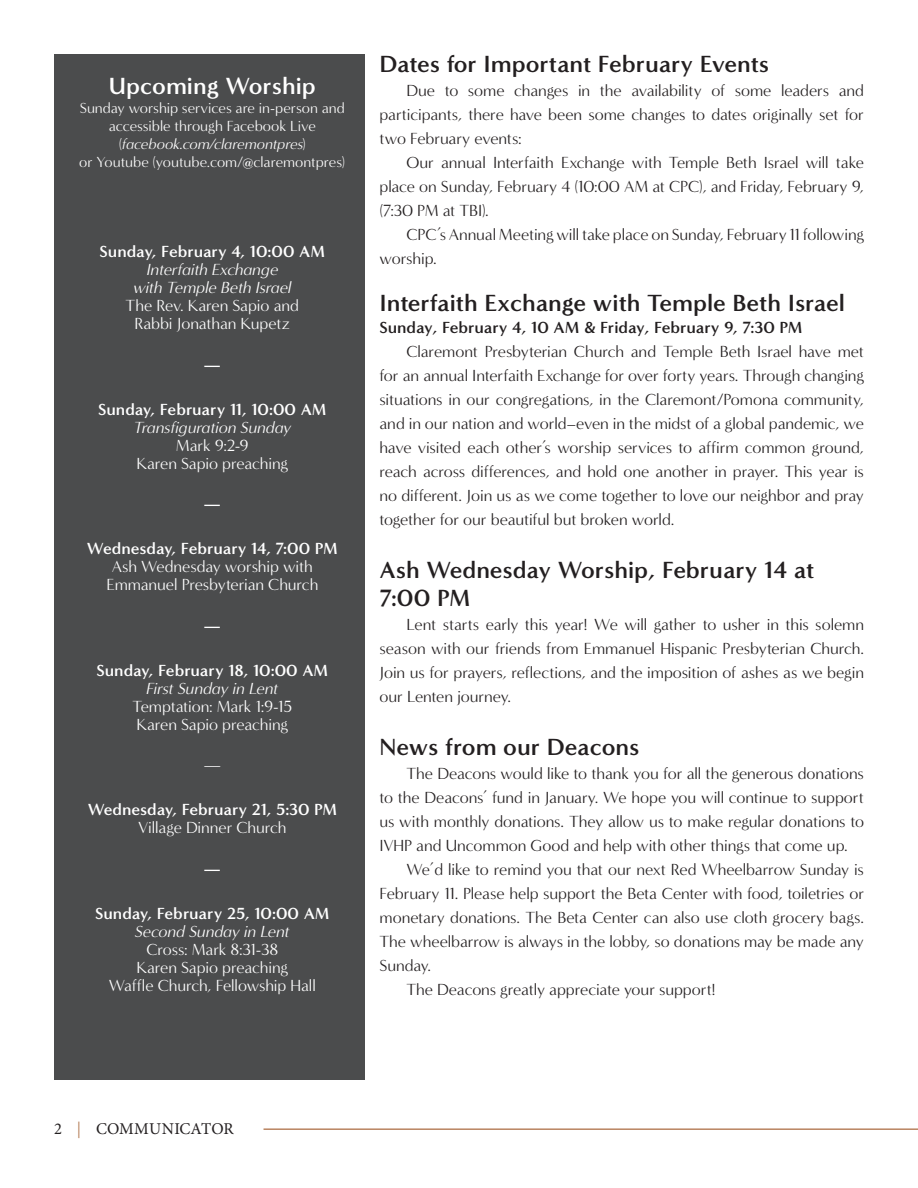
<style>
.page{position:relative;width:918px;height:1188px;background:#fff}
.page>*{position:absolute;margin:0;border:0;box-sizing:border-box;transform-origin:0 0}
.Title_Style_1{font:700 24px/28.5px "Minerva Modern";color:#231f20}
.Title_Style_1-2{font:700 24px "Minerva Modern";color:#fff}
.t1{font:16.5px/24px "Minerva Modern";letter-spacing:-.005em;color:#231f20;text-align:justify}
.t2{font:16.5px/18px "Minerva Modern";letter-spacing:-.005em;color:#fff;text-align:center}
.t3{font:700 16.5px "Minerva Modern";color:#fff}
.t4{font:italic 16.5px "Minerva Modern";letter-spacing:-.01em;color:#fff}
.Title_Style_1-3{font:700 16.5px "Minerva Modern";color:#231f20}
.t5{font:16.5px "Minion Pro";letter-spacing:.005em;color:#231f20}
.Title_Style_1-4{font:15px/18px "Minerva Modern";color:#fff;text-align:center}
.s1{font-style:italic}
.s2{color:#b98460}
</style>
<div class="page">
<hr style="left:264px;top:1128px;width:654px;height:2px;background:#b98460">
<div style="left:55px;top:55px;width:310px;height:1025px;background:#4b4c4d"></div>
<p class="Title_Style_1-2" style="left:109px;top:71px;width:209px">Upcoming Worship</p>
<p class="Title_Style_1-4" style="left:79px;top:99px;width:268px">Sunday worship services are in-person and accessible through Facebook Live (<span class="s1">facebook.com/claremontpres</span>)<br>or Youtube (youtube.com/@claremontpres)</p>
<p class="t3" style="left:100px;top:242px;width:227px">Sunday, February 4, 10:00 AM</p>
<p class="t4" style="left:146px;top:260px;width:133px">Interfaith Exchange</p>
<p class="t4" style="left:133px;top:278px;width:160px">with Temple Beth Israel</p>
<p class="t2" style="left:126px;top:297px;width:175px">The Rev. Karen Sapio and<br>Rabbi Jonathan Kupetz</p>
<p class="t3" style="left:204px;top:354px;width:18px">—</p>
<p class="t3" style="left:98px;top:399px;width:230px">Sunday, February 11, 10:00 AM</p>
<p class="t4" style="left:133px;top:418px;width:159px">Transfiguration Sunday</p>
<p class="t2" style="left:176px;top:436px;width:74px">Mark 9:2-9</p>
<p class="t2" style="left:137px;top:454px;width:153px">Karen Sapio preaching</p>
<p class="t3" style="left:204px;top:494px;width:18px">—</p>
<p class="t3" style="left:87px;top:539px;width:252px">Wednesday, February 14, 7:00 PM</p>
<p class="t2" style="left:106px;top:558px;width:213px">Ash Wednesday worship with<br>Emmanuel Presbyterian Church</p>
<p class="t3" style="left:204px;top:615px;width:18px">—</p>
<p class="t3" style="left:96px;top:660px;width:233px">Sunday, February 18, 10:00 AM</p>
<p class="t4" style="left:146px;top:679px;width:134px">First Sunday in Lent</p>
<p class="t2" style="left:133px;top:697px;width:161px">Temptation: Mark 1:9-15</p>
<p class="t2" style="left:137px;top:715px;width:153px">Karen Sapio preaching</p>
<p class="t2" style="left:204px;top:756px;width:19px">—</p>
<p class="t3" style="left:88px;top:800px;width:251px">Wednesday, February 21, 5:30 PM</p>
<p class="t2" style="left:138px;top:819px;width:150px">Village Dinner Church</p>
<p class="t3" style="left:204px;top:858px;width:18px">—</p>
<p class="t3" style="left:95px;top:903px;width:236px">Sunday, February 25, 10:00 AM</p>
<p class="t4" style="left:135px;top:922px;width:156px">Second Sunday in Lent</p>
<p class="t2" style="left:146px;top:940px;width:133px">Cross: Mark 8:31-38</p>
<p class="t2" style="left:137px;top:958px;width:153px">Karen Sapio preaching</p>
<p class="t2" style="left:109px;top:976px;width:208px">Waffle Church, Fellowship Hall</p>
<p class="Title_Style_1" style="left:380px;top:50px;width:391px">Dates for Important February Events</p>
<p class="t1" style="left:380px;top:79px;width:486px;text-indent:27px">Due to some changes in the availability of some leaders and participants, there have been some changes to dates originally set for two February events:</p>
<p class="t1" style="left:380px;top:151px;width:486px;text-indent:27px">Our annual Interfaith Exchange with Temple Beth Israel will take place on Sunday, February 4 (10:00 AM at CPC), and Friday, February 9, (7:30 PM at TBI).</p>
<p class="t1" style="left:380px;top:223px;width:486px;text-indent:27px">CPC’s Annual Meeting will take place on Sunday, February 11 following worship.</p>
<p class="Title_Style_1" style="left:380px;top:288px;width:467px">Interfaith Exchange with Temple Beth Israel</p>
<p class="Title_Style_1-3" style="left:380px;top:318px;width:425px">Sunday, February 4, 10 AM &amp; Friday, February 9, 7:30 PM</p>
<p class="t1" style="left:380px;top:340px;width:486px;text-indent:27px">Claremont Presbyterian Church and Temple Beth Israel have met for an annual Interfaith Exchange for over forty years. Through changing situations in our congregations, in the Claremont/Pomona community, and in our nation and world–even in the midst of a global pandemic, we have visited each other’s worship services to affirm common ground, reach across differences, and hold one another in prayer. This year is no different. Join us as we come together to love our neighbor and pray together for our beautiful but broken world.</p>
<p class="Title_Style_1" style="left:380px;top:555px;width:436px">Ash Wednesday Worship, February 14 at<br>7:00 PM</p>
<p class="t1" style="left:380px;top:613px;width:486px;text-indent:27px">Lent starts early this year! We will gather to usher in this solemn season with our friends from Emmanuel Hispanic Presbyterian Church.<br>Join us for prayers, reflections, and the imposition of ashes as we begin our Lenten journey.</p>
<p class="Title_Style_1" style="left:380px;top:732px;width:261px">News from our Deacons</p>
<p class="t1" style="left:380px;top:761px;width:486px;text-indent:27px">The Deacons would like to thank you for all the generous donations to the Deacons’ fund in January. We hope you will continue to support us with monthly donations. They allow us to make regular donations to IVHP and Uncommon Good and help with other things that come up.</p>
<p class="t1" style="left:380px;top:857px;width:486px;text-indent:27px">We’d like to remind you that our next Red Wheelbarrow Sunday is February 11. Please help support the Beta Center with food, toiletries or monetary donations. The Beta Center can also use cloth grocery bags.<br>The wheelbarrow is always in the lobby, so donations may be made any Sunday.</p>
<p class="t1" style="left:406px;top:977px;width:311px">The Deacons greatly appreciate your support!</p>
<p class="t5" style="left:54px;top:1118px;width:181px">2 <span class="s2">|</span> COMMUNICATOR</p>
</div>
